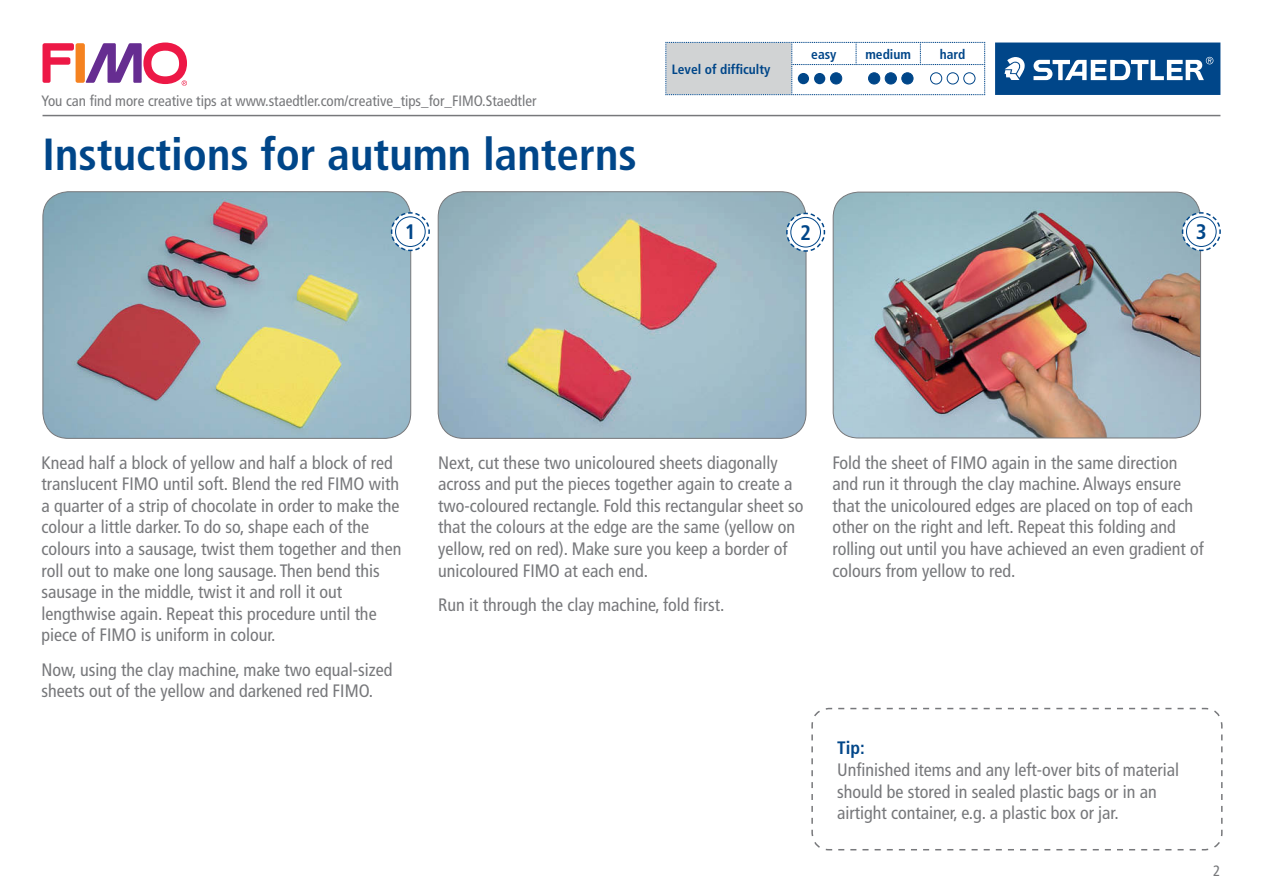
<style>
.page{position:relative;width:1263px;height:893px;background:#fff}
.page>*{position:absolute;margin:0;border:0;box-sizing:border-box;transform-origin:0 0}
.t1{font:700 condensed 45px "Frutiger";color:#004689}
.t2{font:700 condensed 21px "Frutiger";color:#004689}
.t3{font:condensed 18px/21.6px "Frutiger";color:#77787b}
.t4{font:700 condensed 18px "Frutiger";color:#004689}
.t5{font:condensed 15px "Frutiger";color:#77787b}
.t6{font:700 condensed 13.5px "Frutiger";color:#004689}
</style>
<div class="page">
<img style="left:43px;top:192px;width:368px;height:246px">
<div style="left:43px;top:191px;width:368px;height:248px;border:1px solid #77787b;border-radius:26px"></div>
<img style="left:438px;top:192px;width:368px;height:246px">
<div style="left:438px;top:191px;width:368px;height:248px;border:1px solid #77787b;border-radius:26px"></div>
<img style="left:833px;top:192px;width:367px;height:246px">
<div style="left:833px;top:192px;width:368px;height:246px;border:1px solid #77787b;border-radius:26px"></div>
<svg style="left:390px;top:211px;width:40px;height:41px"></svg>
<div style="left:395px;top:217px;width:30px;height:29px;background:#fff;border-radius:50%"></div>
<div style="left:395px;top:216px;width:31px;height:31px;border:1px solid #004689;border-radius:50%"></div>
<svg style="left:785px;top:212px;width:41px;height:40px"></svg>
<div style="left:791px;top:217px;width:29px;height:30px;background:#fff;border-radius:50%"></div>
<div style="left:790px;top:217px;width:31px;height:30px;border:1px solid #004689;border-radius:50%"></div>
<svg style="left:1181px;top:211px;width:40px;height:41px"></svg>
<div style="left:1186px;top:217px;width:30px;height:29px;background:#fff;border-radius:50%"></div>
<div style="left:1186px;top:216px;width:30px;height:31px;border:1px solid #004689;border-radius:50%"></div>
<svg style="left:665px;top:42px;width:320px;height:53px"></svg>
<div style="left:798px;top:73px;width:11px;height:11px;background:#004689;border-radius:50%"></div>
<div style="left:814px;top:73px;width:11px;height:11px;background:#004689;border-radius:50%"></div>
<div style="left:830px;top:73px;width:12px;height:11px;background:#004689;border-radius:50%"></div>
<div style="left:830px;top:73px;width:12px;height:11px;border:1px solid #004689;border-radius:50%"></div>
<div style="left:868px;top:73px;width:12px;height:11px;background:#004689;border-radius:50%"></div>
<div style="left:868px;top:73px;width:12px;height:11px;border:1px solid #004689;border-radius:50%"></div>
<div style="left:885px;top:73px;width:11px;height:11px;background:#004689;border-radius:50%"></div>
<div style="left:885px;top:73px;width:12px;height:11px;border:1px solid #004689;border-radius:50%"></div>
<div style="left:902px;top:73px;width:11px;height:11px;background:#004689;border-radius:50%"></div>
<div style="left:902px;top:73px;width:11px;height:11px;border:1px solid #004689;border-radius:50%"></div>
<div style="left:930px;top:73px;width:12px;height:11px;border:1px solid #004689;border-radius:50%"></div>
<div style="left:947px;top:73px;width:11px;height:11px;border:1px solid #004689;border-radius:50%"></div>
<div style="left:963px;top:73px;width:12px;height:11px;border:1px solid #004689;border-radius:50%"></div>
<svg style="left:811px;top:707px;width:412px;height:144px"></svg>
<div style="left:995px;top:43px;width:225px;height:52px;background:#004689"></div>
<svg style="left:1004px;top:57px;width:21px;height:23px"></svg>
<svg style="left:1033px;top:57px;width:180px;height:23px"></svg>
<hr style="left:43px;top:115px;width:1177px;height:1px;background:#77787b">
<svg style="left:43px;top:43px;width:31px;height:40px"></svg>
<div style="left:76px;top:43px;width:9px;height:40px;background:#f58220;border-radius:2px"></div>
<svg style="left:85px;top:43px;width:102px;height:43px"></svg>
<p class="t5" style="left:41px;top:92px;width:496px">You can find more creative tips at www.staedtler.com/creative_tips_for_FIMO.Staedtler</p>
<h1 class="t1" style="left:43px;top:128px;width:596px">Instuctions for autumn lanterns</h1>
<p class="t6" style="left:672px;top:61px;width:100px">Level of difficulty</p>
<p class="t6" style="left:811px;top:46px;width:27px">easy</p>
<p class="t6" style="left:865px;top:46px;width:47px">medium</p>
<p class="t6" style="left:940px;top:46px;width:27px">hard</p>
<p class="t2" style="left:405px;top:220px;width:12px">1</p>
<p class="t2" style="left:800px;top:220px;width:12px">2</p>
<p class="t2" style="left:1196px;top:220px;width:12px">3</p>
<p class="t3" style="left:41px;top:452px;width:361px">Knead half a block of yellow and half a block of red translucent FIMO until soft. Blend the red FIMO with a quarter of a strip of chocolate in order to make the colour a little darker. To do so, shape each of the colours into a sausage, twist them together and then roll out to make one long sausage. Then bend this sausage in the middle, twist it and roll it out lengthwise again. Repeat this procedure until the piece of FIMO is uniform in colour.</p>
<p class="t3" style="left:41px;top:659px;width:352px">Now, using the clay machine, make two equal-sized sheets out of the yellow and darkened red FIMO.</p>
<p class="t3" style="left:438px;top:452px;width:367px">Next, cut these two unicoloured sheets diagonally across and put the pieces together again to create a two-coloured rectangle. Fold this rectangular sheet so that the colours at the edge are the same (yellow on yellow, red on red). Make sure you keep a border of unicoloured FIMO at each end.</p>
<p class="t3" style="left:438px;top:594px;width:288px">Run it through the clay machine, fold first.</p>
<p class="t3" style="left:832px;top:452px;width:373px">Fold the sheet of FIMO again in the same direction and run it through the clay machine. Always ensure that the unicoloured edges are placed on top of each other on the right and left. Repeat this folding and rolling out until you have achieved an even gradient of colours from yellow to red.</p>
<p class="t4" style="left:837px;top:737px;width:29px">Tip:</p>
<p class="t3" style="left:837px;top:759px;width:344px">Unfinished items and any left-over bits of material should be stored in sealed plastic bags or in an airtight container, e.g. a plastic box or jar.</p>
<p class="t5" style="left:1213px;top:862px;width:9px">2</p>
</div>
